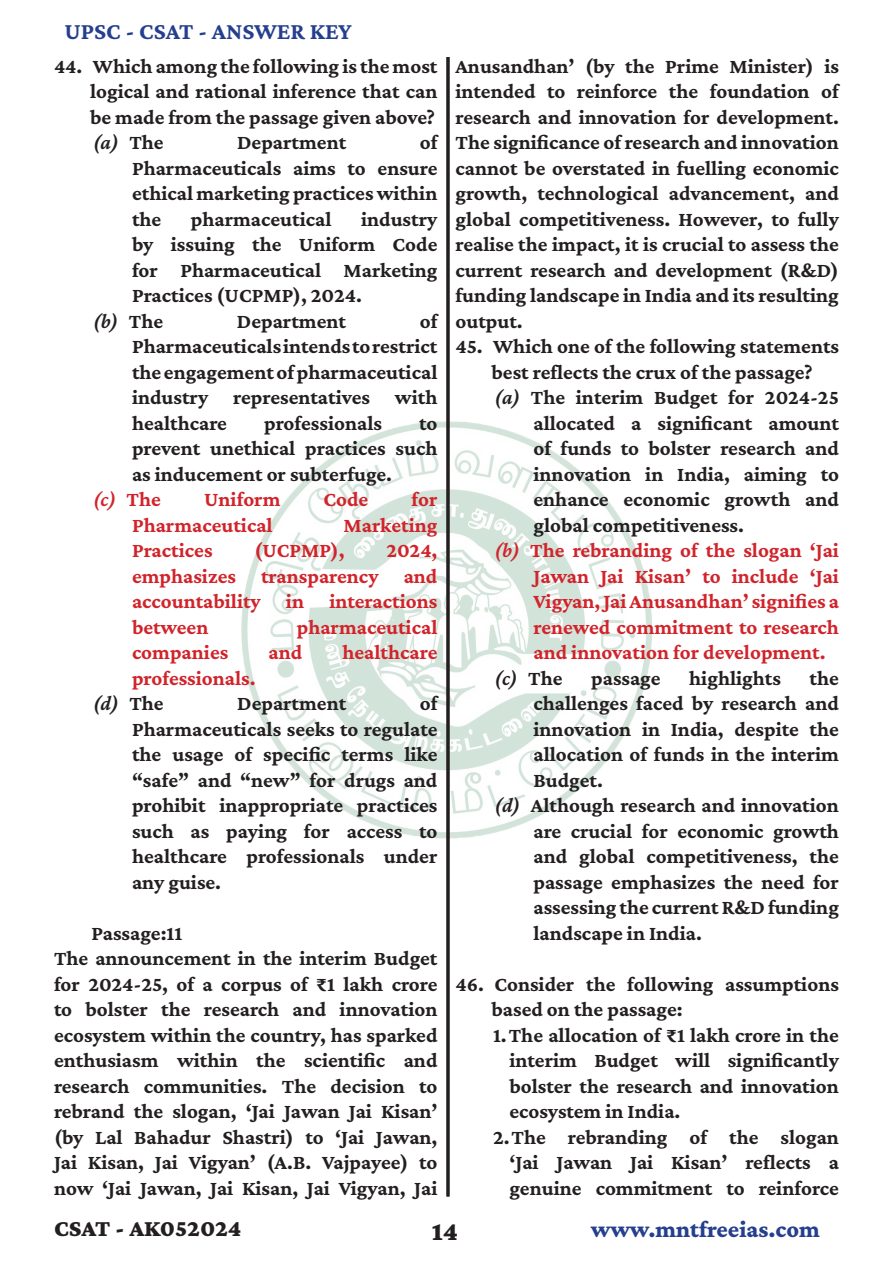
<style>
.page{position:relative;width:893px;height:1263px;background:#fff}
.page>*{position:absolute;margin:0;border:0;box-sizing:border-box;transform-origin:0 0}
.t1{font:900 27px "Crimson Pro";color:#231f20}
.t2{font:700 24px "Crimson Pro";color:#253f8e}
.t3{font:800 24px "Crimson Pro";color:#253f8e}
.t4{font:900 24px "Crimson Pro";color:#231f20}
.Bold_-_Full_Just{font:700 21px/25.5px "Crimson Pro";color:#231f20;text-align:justify}
.t5{font:700 21px/25.5px "Crimson Pro";color:#d1232a;text-align:justify}
.t6{font:italic 600 21px "Crimson Pro";color:#231f20}
.BOLD{font:700 21px "Crimson Pro";color:#231f20}
.t7{font:italic 600 21px "Crimson Pro";color:#d1232a}
.s1{font-weight:700;font-style:normal}
.s2{font-weight:600;font-style:italic}
</style>
<div class="page">
<img style="left:241px;top:416px;width:411px;height:427px">
<hr style="left:446px;top:57px;width:3px;height:1139px;background:#231f20">
<p class="t2" style="left:64px;top:16px;width:289px">UPSC - CSAT - ANSWER KEY</p>
<p class="Bold_-_Full_Just" style="left:90px;top:53px;width:349px;text-indent:-36px">44. Which among the following is the most logical and rational inference that can be made from the passage given above?</p>
<p class="t6" style="left:93px;top:129px;width:72px">(a) <span class="s1">The</span></p>
<p class="Bold_-_Full_Just" style="left:237px;top:129px;width:111px">Department</p>
<p class="Bold_-_Full_Just" style="left:132px;top:129px;width:307px;text-indent:288px">of Pharmaceuticals aims to ensure ethical marketing practices within the</p>
<p class="Bold_-_Full_Just" style="left:132px;top:206px;width:307px;text-indent:229px">industry by issuing the Uniform Code for Pharmaceutical Marketing Practices (UCPMP), 2024.</p>
<p class="t6" style="left:93px;top:308px;width:72px">(b) <span class="s1">The</span></p>
<p class="Bold_-_Full_Just" style="left:237px;top:308px;width:111px">Department</p>
<p class="Bold_-_Full_Just" style="left:191px;top:206px;width:142px">pharmaceutical</p>
<p class="Bold_-_Full_Just" style="left:132px;top:308px;width:307px;text-indent:288px">of Pharmaceuticals intends to restrict the engagement of pharmaceutical industry representatives with healthcare</p>
<p class="Bold_-_Full_Just" style="left:264px;top:410px;width:119px">professionals</p>
<p class="Bold_-_Full_Just" style="left:132px;top:410px;width:307px;text-indent:287px">to prevent unethical practices such as inducement or subterfuge.</p>
<p class="t7" style="left:93px;top:486px;width:70px">(c) <span class="s1">The</span></p>
<p class="t5" style="left:204px;top:486px;width:78px">Uniform</p>
<p class="t5" style="left:324px;top:486px;width:46px">Code</p>
<p class="t5" style="left:411px;top:486px;width:27px">for</p>
<p class="t5" style="left:132px;top:512px;width:142px">Pharmaceutical</p>
<p class="t5" style="left:344px;top:512px;width:95px">Marketing</p>
<p class="t5" style="left:132px;top:537px;width:82px">Practices</p>
<p class="t5" style="left:254px;top:537px;width:92px">(UCPMP),</p>
<p class="t5" style="left:132px;top:537px;width:307px;text-indent:254px">2024, emphasizes transparency and accountability in interactions between</p>
<p class="t5" style="left:297px;top:614px;width:142px">pharmaceutical</p>
<p class="t5" style="left:132px;top:639px;width:98px">companies</p>
<p class="t5" style="left:268px;top:639px;width:35px">and</p>
<p class="t5" style="left:342px;top:639px;width:97px">healthcare</p>
<p class="t5" style="left:132px;top:665px;width:125px">professionals.</p>
<p class="t6" style="left:93px;top:690px;width:72px">(d) <span class="s1">The</span></p>
<p class="Bold_-_Full_Just" style="left:237px;top:690px;width:111px">Department</p>
<p class="Bold_-_Full_Just" style="left:132px;top:690px;width:307px;text-indent:288px">of Pharmaceuticals seeks to regulate the usage of specific terms like “safe” and “new” for drugs and prohibit inappropriate practices such as paying for access to healthcare professionals under any guise.</p>
<p class="BOLD" style="left:92px;top:920px;width:92px">Passage:11</p>
<p class="Bold_-_Full_Just" style="left:54px;top:945px;width:385px">The announcement in the interim Budget for 2024-25, of a corpus of ₹1 lakh crore to bolster the research and innovation ecosystem within the country, has sparked enthusiasm within the scientific and research communities. The decision to rebrand the slogan, ‘Jai Jawan Jai Kisan’ (by Lal Bahadur Shastri) to ‘Jai Jawan, Jai Kisan, Jai Vigyan’ (A.B. Vajpayee) to now ‘Jai Jawan, Jai Kisan, Jai Vigyan, Jai</p>
<p class="Bold_-_Full_Just" style="left:455px;top:53px;width:385px">Anusandhan’ (by the Prime Minister) is intended to reinforce the foundation of research and innovation for development.<br>The significance of research and innovation cannot be overstated in fuelling economic growth, technological advancement, and global competitiveness. However, to fully realise the impact, it is crucial to assess the current research and development (R&amp;D) funding landscape in India and its resulting output.</p>
<p class="Bold_-_Full_Just" style="left:455px;top:333px;width:385px;text-align:center">45. Which one of the following statements best reflects the crux of the passage?</p>
<p class="Bold_-_Full_Just" style="left:533px;top:384px;width:307px;text-indent:-39px"><span class="s2">(a)</span> The interim Budget for 2024-25 allocated a significant amount of funds to bolster research and innovation in India, aiming to enhance economic growth and global competitiveness.</p>
<p class="t5" style="left:533px;top:537px;width:307px;text-indent:-39px"><span class="s2">(b)</span> The rebranding of the slogan ‘Jai Jawan Jai Kisan’ to include ‘Jai Vigyan, Jai Anusandhan’ signifies a renewed commitment to research and innovation for development.</p>
<p class="t6" style="left:494px;top:665px;width:70px">(c) <span class="s1">The</span></p>
<p class="Bold_-_Full_Just" style="left:591px;top:665px;width:71px">passage</p>
<p class="Bold_-_Full_Just" style="left:689px;top:665px;width:93px">highlights</p>
<p class="Bold_-_Full_Just" style="left:533px;top:665px;width:307px;text-indent:276px">the challenges faced by research and innovation in India, despite the allocation of funds in the interim Budget.</p>
<p class="Bold_-_Full_Just" style="left:533px;top:792px;width:307px;text-indent:-39px"><span class="s2">(d)</span> Although research and innovation are crucial for economic growth and global competitiveness, the passage emphasizes the need for assessing the current R&amp;D funding landscape in India.</p>
<p class="Bold_-_Full_Just" style="left:491px;top:971px;width:349px;text-indent:-36px">46. Consider the following assumptions based on the passage:</p>
<p class="Bold_-_Full_Just" style="left:509px;top:1022px;width:331px;text-indent:-16px">1. The allocation of ₹1 lakh crore in the interim Budget will significantly bolster the research and innovation ecosystem in India.</p>
<p class="Bold_-_Full_Just" style="left:509px;top:1124px;width:331px;text-indent:-16px">2. The rebranding of the slogan ‘Jai Jawan Jai Kisan’ reflects a genuine commitment to reinforce</p>
<p class="t4" style="left:54px;top:1213px;width:189px">CSAT - AK052024</p>
<p class="t1" style="left:432px;top:1214px;width:28px">14</p>
<p class="t3" style="left:591px;top:1214px;width:231px">www.mntfreeias.com</p>
</div>
